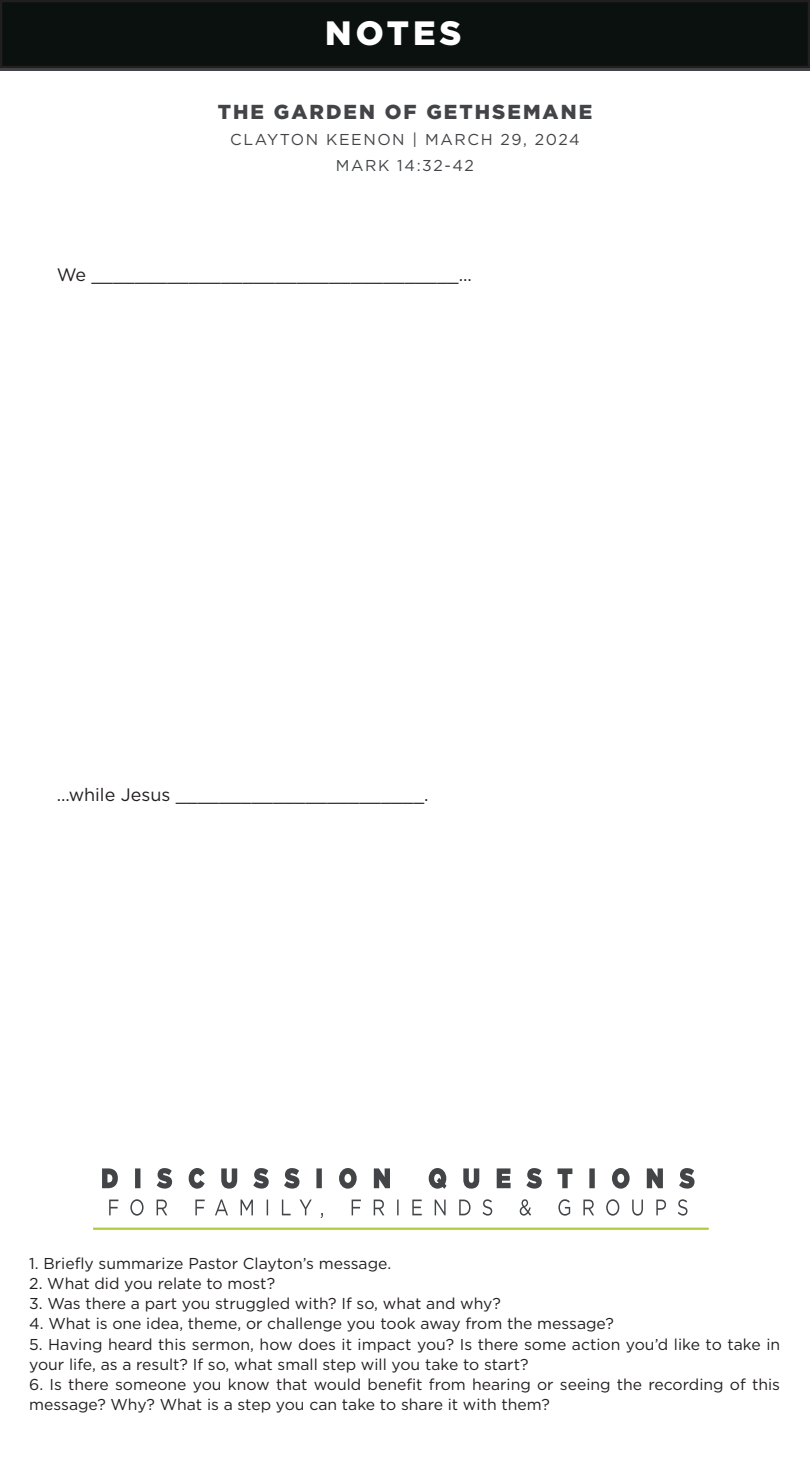
<style>
.page{position:relative;width:810px;height:1458px;background:#fff}
.page>*{position:absolute;margin:0;border:0;box-sizing:border-box;transform-origin:0 0}
.t1{font:900 33.75px "Gotham";letter-spacing:.12em;color:#fff}
.t2{font:900 20.25px "Gotham";letter-spacing:.1em;color:#424447}
.t3{font:18px "Gotham";color:#231f20}
.t4{font:15.75px/20.2px "Gotham";color:#231f20}
.t5{font:15.75px "Gotham";letter-spacing:.1em;color:#424447}
</style>
<div class="page">
<div style="left:0;top:0;width:810px;height:70px;background:#424447"></div>
<div style="left:1px;top:1px;width:808px;height:66px;background:#0a110f"></div>
<div style="left:0;top:0;width:810px;height:68px;border:2px solid #231f20"></div>
<svg style="left:109px;top:1199px;width:579px;height:19px"></svg>
<svg style="left:102px;top:1168px;width:593px;height:21px"></svg>
<hr style="left:93px;top:1228px;width:616px;height:2px;background:#abcf38">
<p class="t1" style="left:325px;top:13px;width:138px">NOTES</p>
<p class="t2" style="left:218px;top:100px;width:376px">THE GARDEN OF GETHSEMANE</p>
<p class="t5" style="left:230px;top:130px;width:351px">CLAYTON KEENON | MARCH 29, 2024</p>
<p class="t5" style="left:336px;top:156px;width:140px">MARK 14:32-42</p>
<p class="t3" style="left:57px;top:265px;width:417px">We __________________________________...</p>
<p class="t3" style="left:57px;top:785px;width:373px">...while Jesus _______________________.</p>
<p class="t4" style="left:29px;top:1253px;width:364px">1. Briefly summarize Pastor Clayton’s message.</p>
<p class="t4" style="left:29px;top:1273px;width:247px">2. What did you relate to most?</p>
<p class="t4" style="left:29px;top:1293px;width:473px">3. Was there a part you struggled with? If so, what and why?</p>
<p class="t4" style="left:29px;top:1313px;width:586px">4. What is one idea, theme, or challenge you took away from the message?</p>
<p class="t4" style="left:29px;top:1334px;width:752px">5. Having heard this sermon, how does it impact you? Is there some action you’d like to take in your life, as a result? If so, what small step will you take to start?</p>
<p class="t4" style="left:29px;top:1374px;width:752px">6. Is there someone you know that would benefit from hearing or seeing the recording of this message? Why? What is a step you can take to share it with them?</p>
</div>
